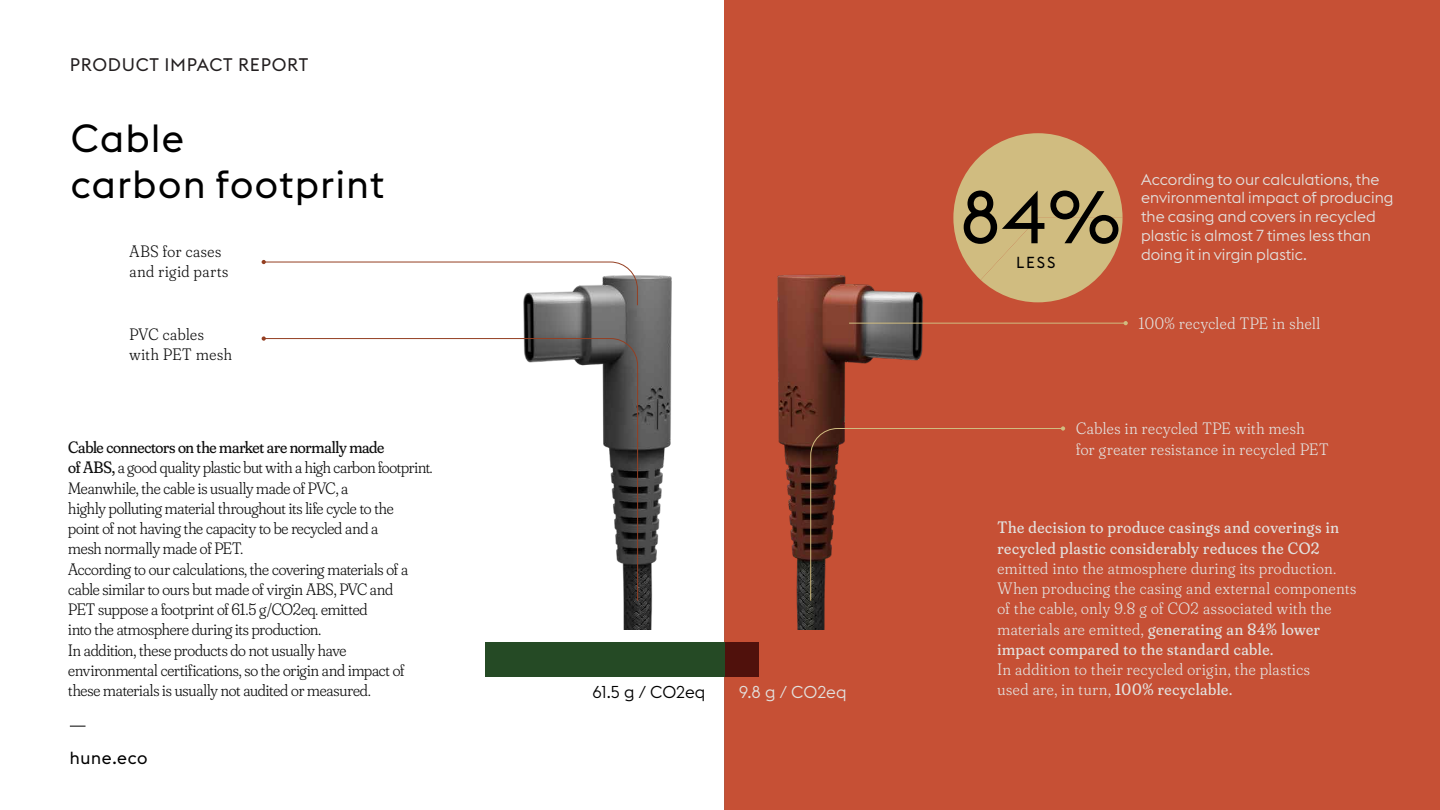
<style>
.page{position:relative;width:1440px;height:810px;background:#fff}
.page>*{position:absolute;margin:0;border:0;box-sizing:border-box;transform-origin:0 0}
.t1{font:73.43px "Euclid Flex";color:#000}
.t2{font:38.78px/46.5px "Euclid Flex";letter-spacing:.04em;color:#000}
.t3{font:18px "Euclid Flex";letter-spacing:.04em;color:#231f20}
.t4{font:17.33px "Euclid Flex";letter-spacing:.04em;color:#000}
.t5{font:300 17.02px "Euclid Flex";color:#000}
.t6{font:300 17.02px "Euclid Flex";color:#e3e1de}
.t7{font:300 16.5px/20.2px "Fraunces 144 pt Soft";letter-spacing:-.005em;color:#0f0f0f}
.t8{font:300 16.5px/20.2px "Fraunces 144 pt Soft";letter-spacing:.04em;color:#e3e1de}
.t9{font:16.5px/20.2px "Fraunces 144 pt Soft";letter-spacing:.04em;color:#e3e1de}
.t10{font:300 16.5px/20.2px "Fraunces 144 pt Soft";letter-spacing:.045em;color:#0f0f0f}
.t11{font:300 16.5px/20.2px "Fraunces 144 pt Soft";letter-spacing:.03em;color:#0f0f0f}
.t12{font:300 15.75px/18.9px "Euclid Flex";color:#e3e1de}
.t13{font:15.75px "Euclid Flex";color:#000}
.s1{font-weight:400}
</style>
<div class="page">
<div style="left:724px;top:0;width:716px;height:810px;background:#c65035"></div>
<svg style="left:953px;top:133px;width:170px;height:169px"></svg>
<svg style="left:70px;top:726px;width:16px;height:1px"></svg>
<div style="left:724px;top:642px;width:34px;height:34px;background:#50110c"></div>
<img style="left:777px;top:274px;width:167px;height:356px">
<svg style="left:485px;top:275px;width:239px;height:402px"></svg>
<div style="left:485px;top:642px;width:239px;height:34px;background:#254a25"></div>
<svg style="left:262px;top:260px;width:376px;height:46px"></svg>
<svg style="left:266px;top:338px;width:372px;height:263px"></svg>
<svg style="left:262px;top:336px;width:4px;height:5px"></svg>
<svg style="left:810px;top:426px;width:255px;height:175px"></svg>
<hr style="left:849px;top:323px;width:277px;height:1px;background:#d0bc80">
<svg style="left:1124px;top:321px;width:4px;height:4px"></svg>
<p class="t3" style="left:70px;top:54px;width:240px">PRODUCT IMPACT REPORT</p>
<h2 class="t2" style="left:71px;top:115px;width:315px">Cable<br>carbon footprint</h2>
<p class="t10" style="left:129px;top:240px;width:100px">ABS for cases and rigid parts</p>
<p class="t11" style="left:129px;top:323px;width:104px">PVC cables with PET mesh</p>
<p class="t7" style="left:68px;top:436px;width:366px"><span class="s1">Cable connectors on the market are normally made<br>of ABS,</span> a good quality plastic but with a high carbon footprint.<br>Meanwhile, the cable is usually made of PVC, a<br>highly polluting material throughout its life cycle to the<br>point of not having the capacity to be recycled and a<br>mesh normally made of PET.<br>According to our calculations, the covering materials of a cable similar to ours but made of virgin ABS, PVC and<br>PET suppose a footprint of 61.5 g/CO2eq. emitted<br>into the atmosphere during its production.<br>In addition, these products do not usually have environmental certifications, so the origin and impact of these materials is usually not audited or measured.</p>
<p class="t4" style="left:70px;top:748px;width:79px">hune.eco</p>
<p class="t5" style="left:593px;top:682px;width:114px">61.5 g / CO2eq</p>
<p class="t6" style="left:739px;top:682px;width:109px">9.8 g / CO2eq</p>
<h1 class="t1" style="left:960px;top:175px;width:162px">84%</h1>
<p class="t13" style="left:1016px;top:253px;width:41px">LESS</p>
<p class="t12" style="left:1141px;top:170px;width:254px">According to our calculations, the environmental impact of producing the casing and covers in recycled plastic is almost 7 times less than doing it in virgin plastic.</p>
<p class="t8" style="left:1139px;top:312px;width:183px">100% recycled TPE in shell</p>
<p class="t8" style="left:1076px;top:417px;width:254px">Cables in recycled TPE with mesh<br>for greater resistance in recycled PET</p>
<p class="t9" style="left:997px;top:517px;width:343px">The decision to produce casings and coverings in recycled plastic considerably reduces the CO2</p>
<p class="t8" style="left:997px;top:557px;width:360px">emitted into the atmosphere during its production.<br>When producing the casing and external components of the cable, only 9.8 g of CO2 associated with the materials are emitted, <span class="s1">generating an 84% lower impact compared to the standard cable.</span></p>
<p class="t8" style="left:997px;top:658px;width:314px">In addition to their recycled origin, the plastics used are, in turn, <span class="s1">100% recyclable.</span></p>
</div>
